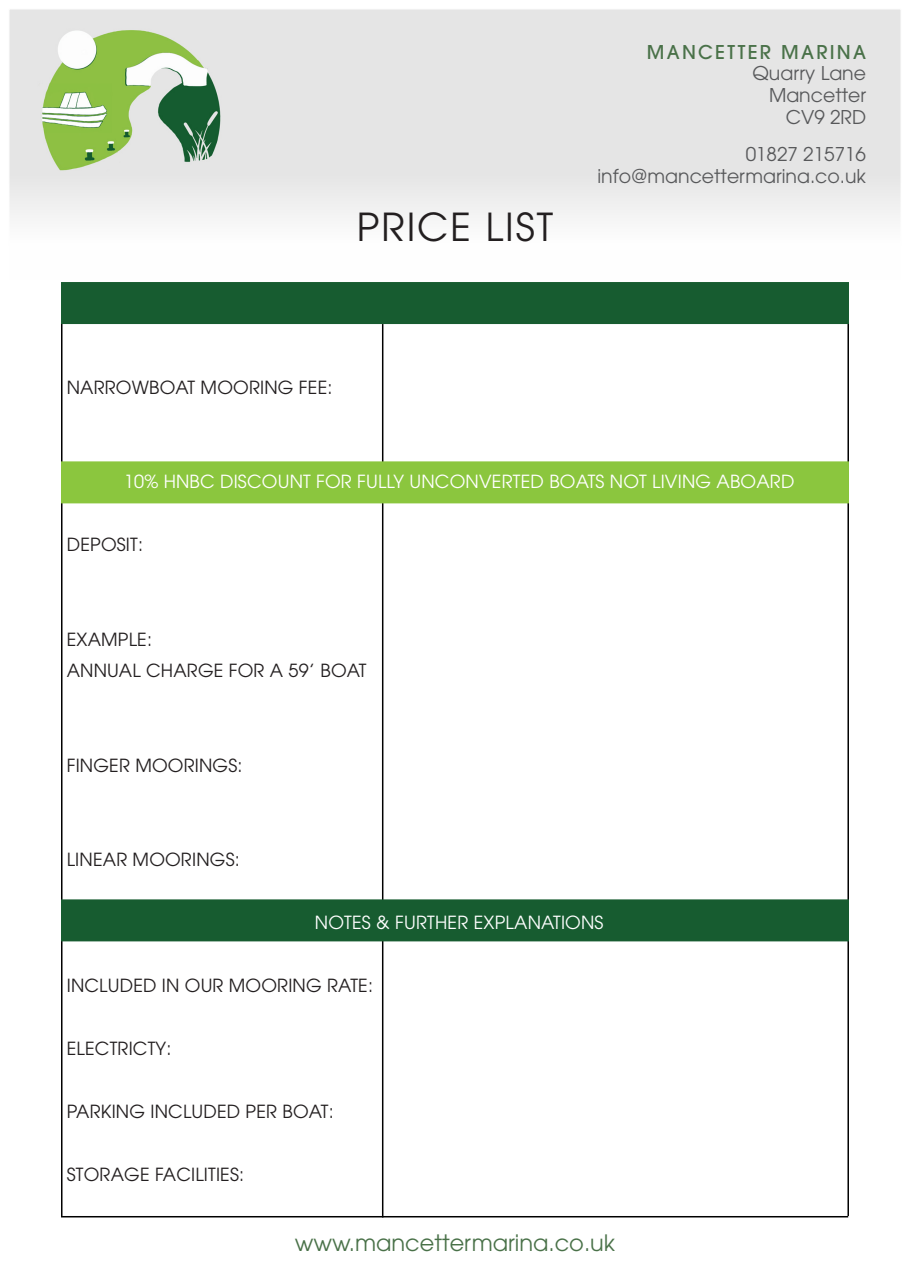
<style>
.page{position:relative;width:910px;height:1280px;background:#fff}
.page>*{position:absolute;margin:0;border:0;box-sizing:border-box;transform-origin:0 0}
.t1{font:38.4px "ITC Avant Garde Pro";letter-spacing:.05em;color:#231f20}
.t2{font:22.5px "ITC Avant Garde Pro";color:#497148}
.t3{font:18.9px/21.6px "ITC Avant Garde Pro";color:#57585a;text-align:right}
.t4{font:500 18.9px "ITC Avant Garde Pro";letter-spacing:.12em;color:#497148}
.t5{font:18px/31.5px "ITC Avant Garde Pro";letter-spacing:.01em;color:#231f20}
.t6{font:18px "ITC Avant Garde Pro";letter-spacing:.01em;color:#fff}
</style>
<div class="page">
<hr style="left:61px;top:323px;width:2px;height:893px;background:#000">
<hr style="left:382px;top:324px;width:1px;height:893px;background:#000">
<hr style="left:847px;top:323px;width:2px;height:893px;background:#000">
<div style="left:61px;top:461px;width:788px;height:42px;background:#8bc63e"></div>
<div style="left:9px;top:9px;width:892px;height:272px;background:linear-gradient(to bottom,#ddd,#f9f9f9);border:1px solid #fff"></div>
<img style="left:36px;top:30px;width:189px;height:140px">
<div style="left:34px;top:28px;width:193px;height:144px;border:1px solid #e5e5e5"></div>
<div style="left:61px;top:899px;width:788px;height:42px;background:#175c30"></div>
<div style="left:61px;top:282px;width:788px;height:42px;background:#175c30"></div>
<hr style="left:61px;top:1216px;width:787px;height:1px;background:#000">
<p class="t1" style="left:357px;top:203px;width:198px">PRICE LIST</p>
<p class="t4" style="left:647px;top:40px;width:221px">MANCETTER MARINA</p>
<p class="t3" style="left:752px;top:63px;width:115px">Quarry Lane</p>
<p class="t3" style="left:769px;top:84px;width:99px">Mancetter</p>
<p class="t3" style="left:786px;top:106px;width:82px">CV9 2RD</p>
<p class="t3" style="left:597px;top:144px;width:270px">01827 215716 info@mancettermarina.co.uk</p>
<p class="t5" style="left:67px;top:371px;width:267px">NARROWBOAT MOORING FEE:</p>
<p class="t6" style="left:124px;top:470px;width:672px">10% HNBC DISCOUNT FOR FULLY UNCONVERTED BOATS NOT LIVING ABOARD</p>
<p class="t5" style="left:67px;top:528px;width:78px">DEPOSIT:</p>
<p class="t5" style="left:67px;top:623px;width:301px">EXAMPLE:<br>ANNUAL CHARGE FOR A 59’ BOAT</p>
<p class="t5" style="left:67px;top:749px;width:177px">FINGER MOORINGS:</p>
<p class="t5" style="left:67px;top:843px;width:175px">LINEAR MOORINGS:</p>
<p class="t6" style="left:315px;top:911px;width:290px">NOTES &amp; FURTHER EXPLANATIONS</p>
<p class="t5" style="left:67px;top:969px;width:308px">INCLUDED IN OUR MOORING RATE:</p>
<p class="t5" style="left:67px;top:1032px;width:106px">ELECTRICTY:</p>
<p class="t5" style="left:67px;top:1095px;width:269px">PARKING INCLUDED PER BOAT:</p>
<p class="t5" style="left:67px;top:1158px;width:179px">STORAGE FACILITIES:</p>
<p class="t2" style="left:295px;top:1229px;width:322px">www.mancettermarina.co.uk</p>
</div>
